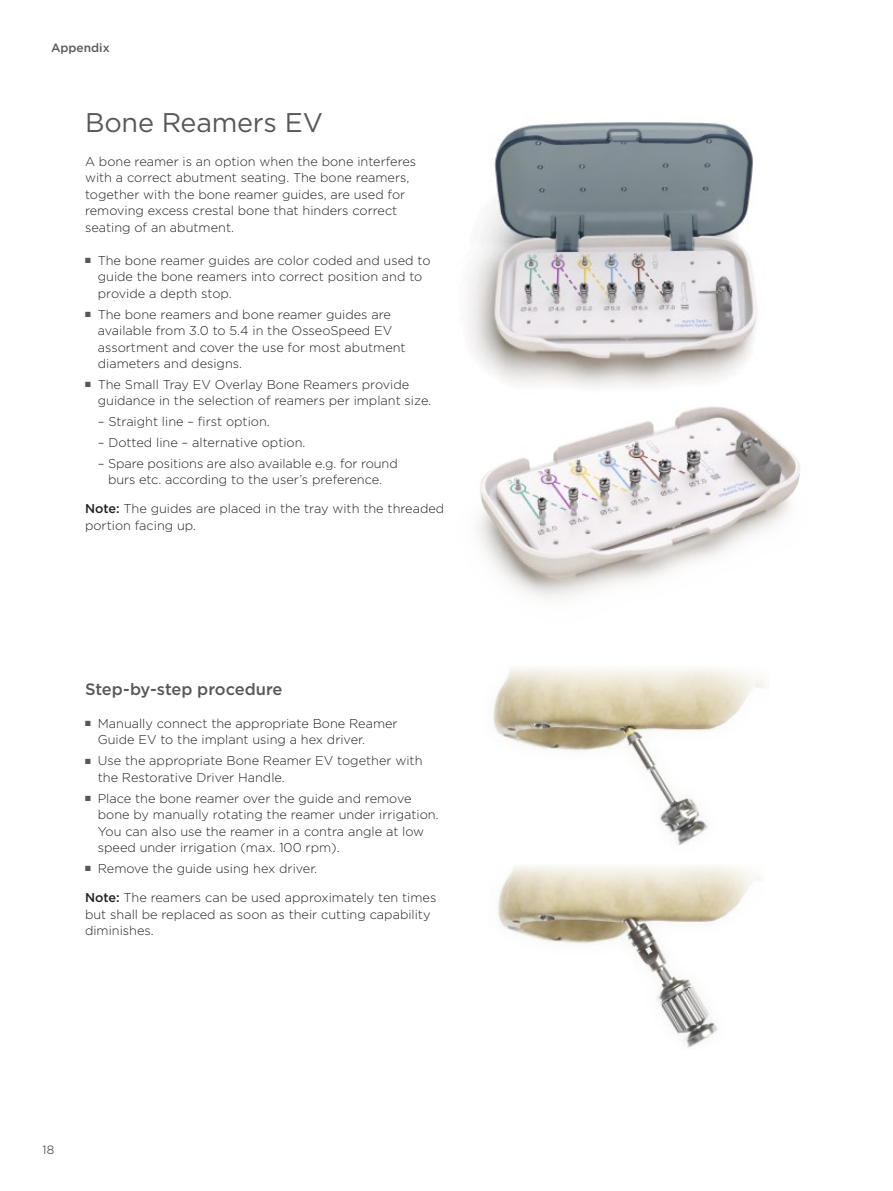
<style>
.page{position:relative;width:893px;height:1191px;background:#fff}
.page>*{position:absolute;margin:0;border:0;box-sizing:border-box;transform-origin:0 0}
.Heading_2_Gotham{font:27px "Gotham";letter-spacing:-.01em;color:#57585a}
.Body_copy_Gotham_Lig{font:500 16.5px "Gotham";letter-spacing:-.005em;color:#57585a}
.Body_copy_Gotham_Lig-2{font:300 12.75px/16.5px "Gotham";color:#231f20}
.Subsection_title_Got{font:500 12px "Gotham";color:#57585a}
.t1{font:300 12px "Gotham";color:#231f20}
.s1{color:#57585a}
.s2{font-weight:500}
</style>
<div class="page">
<img style="left:478px;top:406px;width:322px;height:192px">
<img style="left:469px;top:122px;width:288px;height:265px">
<img style="left:493px;top:668px;width:272px;height:178px">
<img style="left:498px;top:866px;width:262px;height:182px">
<p class="Subsection_title_Got" style="left:51px;top:40px;width:60px">Appendix</p>
<p class="Heading_2_Gotham" style="left:85px;top:105px;width:240px">Bone Reamers EV</p>
<p class="Body_copy_Gotham_Lig-2" style="left:85px;top:153px;width:333px">A bone reamer is an option when the bone interferes with a correct abutment seating. The bone reamers, together with the bone reamer guides, are used for removing excess crestal bone that hinders correct seating of an abutment.</p>
<p class="Body_copy_Gotham_Lig-2" style="left:98px;top:252px;width:334px;text-indent:-13px"><span class="s1">■</span> The bone reamer guides are color coded and used to guide the bone reamers into correct position and to provide a depth stop.</p>
<p class="Body_copy_Gotham_Lig-2" style="left:98px;top:305px;width:309px;text-indent:-13px"><span class="s1">■</span> The bone reamers and bone reamer guides are available from 3.0 to 5.4 in the OsseoSpeed EV assortment and cover the use for most abutment diameters and designs.</p>
<p class="Body_copy_Gotham_Lig-2" style="left:98px;top:376px;width:335px;text-indent:-13px"><span class="s1">■</span> The Small Tray EV Overlay Bone Reamers provide guidance in the selection of reamers per implant size.</p>
<p class="Body_copy_Gotham_Lig-2" style="left:98px;top:413px;width:173px">– Straight line – first option.</p>
<p class="Body_copy_Gotham_Lig-2" style="left:98px;top:434px;width:209px">– Dotted line – alternative option.</p>
<p class="Body_copy_Gotham_Lig-2" style="left:98px;top:454px;width:301px;text-align:center">– Spare positions are also available e.g. for round burs etc. according to the user’s preference.</p>
<p class="Body_copy_Gotham_Lig-2" style="left:85px;top:500px;width:361px"><span class="s2">Note:</span> The guides are placed in the tray with the threaded portion facing up.</p>
<p class="Body_copy_Gotham_Lig" style="left:85px;top:678px;width:199px">Step-by-step procedure</p>
<p class="Body_copy_Gotham_Lig-2" style="left:98px;top:715px;width:301px;text-indent:-13px"><span class="s1">■</span> Manually connect the appropriate Bone Reamer<br>Guide EV to the implant using a hex driver.</p>
<p class="Body_copy_Gotham_Lig-2" style="left:98px;top:752px;width:326px;text-indent:-13px"><span class="s1">■</span> Use the appropriate Bone Reamer EV together with the Restorative Driver Handle.</p>
<p class="Body_copy_Gotham_Lig-2" style="left:98px;top:789px;width:342px;text-indent:-13px"><span class="s1">■</span> Place the bone reamer over the guide and remove bone by manually rotating the reamer under irrigation.<br>You can also use the reamer in a contra angle at low speed under irrigation (max. 100 rpm).</p>
<p class="Body_copy_Gotham_Lig-2" style="left:85px;top:859px;width:234px"><span class="s1">■</span> Remove the guide using hex driver.</p>
<p class="Body_copy_Gotham_Lig-2" style="left:85px;top:889px;width:353px"><span class="s2">Note:</span> The reamers can be used approximately ten times but shall be replaced as soon as their cutting capability diminishes.</p>
<p class="t1" style="left:43px;top:1142px;width:14px">18</p>
</div>
